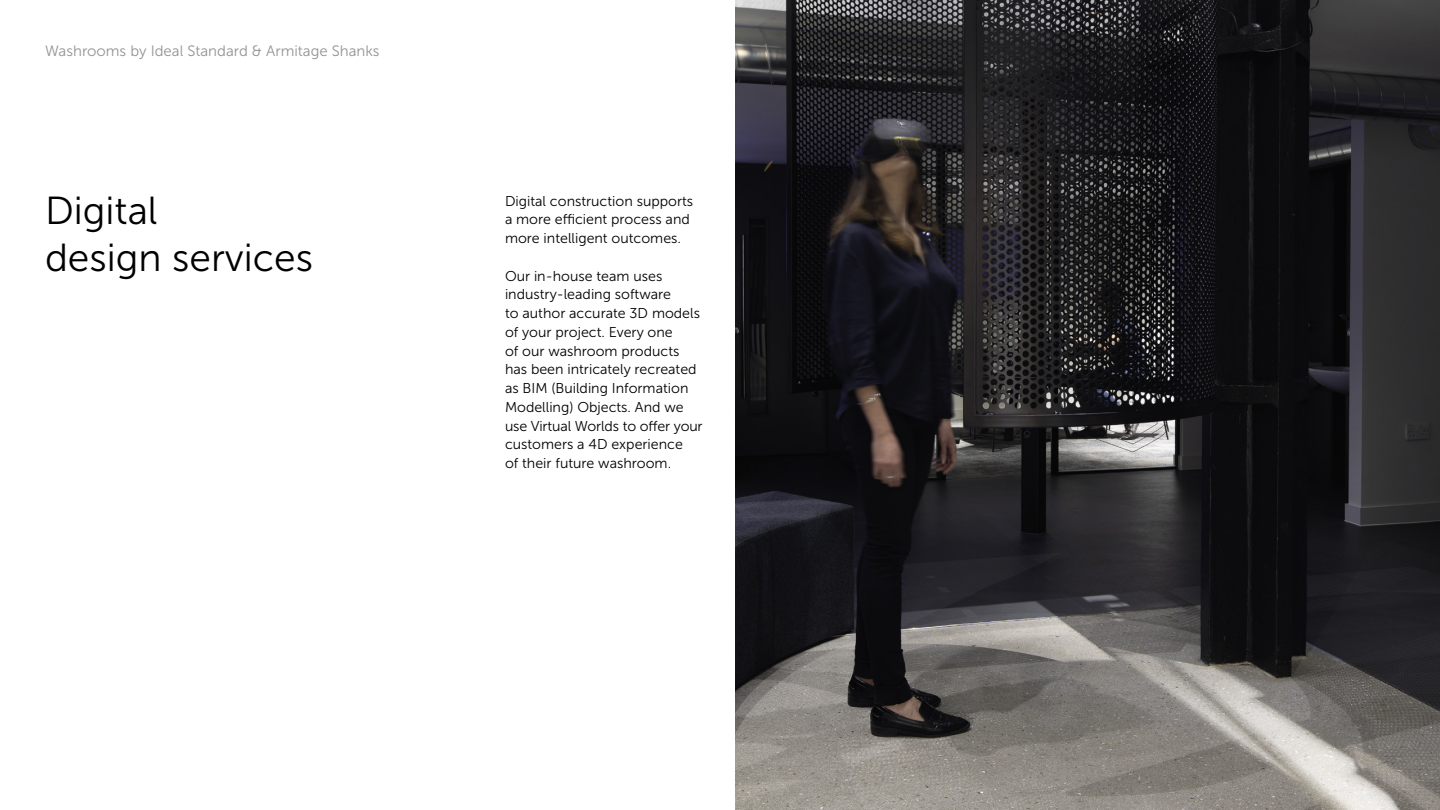
<style>
.page{position:relative;width:1440px;height:810px;background:#fff}
.page>*{position:absolute;margin:0;border:0;box-sizing:border-box;transform-origin:0 0}
.t1{font:39px/46.8px "Museo Sans 300";color:#000}
.t2{font:15px "Museo Sans 300";color:#939393}
.t3{font:14.25px/18.8px "Museo Sans 300";color:#000}
</style>
<div class="page">
<img style="left:735px;top:0;width:705px;height:810px">
<p class="t2" style="left:45px;top:43px;width:336px">Washrooms by Ideal Standard &amp; Armitage Shanks</p>
<h1 class="t1" style="left:45px;top:188px;width:270px">Digital<br>design services</h1>
<p class="t3" style="left:505px;top:192px;width:190px">Digital construction supports a more efficient process and more intelligent outcomes.</p>
<p class="t3" style="left:505px;top:267px;width:199px">Our in-house team uses industry-leading software<br>to author accurate 3D models of your project. Every one<br>of our washroom products has been intricately recreated as BIM (Building Information<br>Modelling) Objects. And we use Virtual Worlds to offer your customers a 4D experience<br>of their future washroom.</p>
</div>
